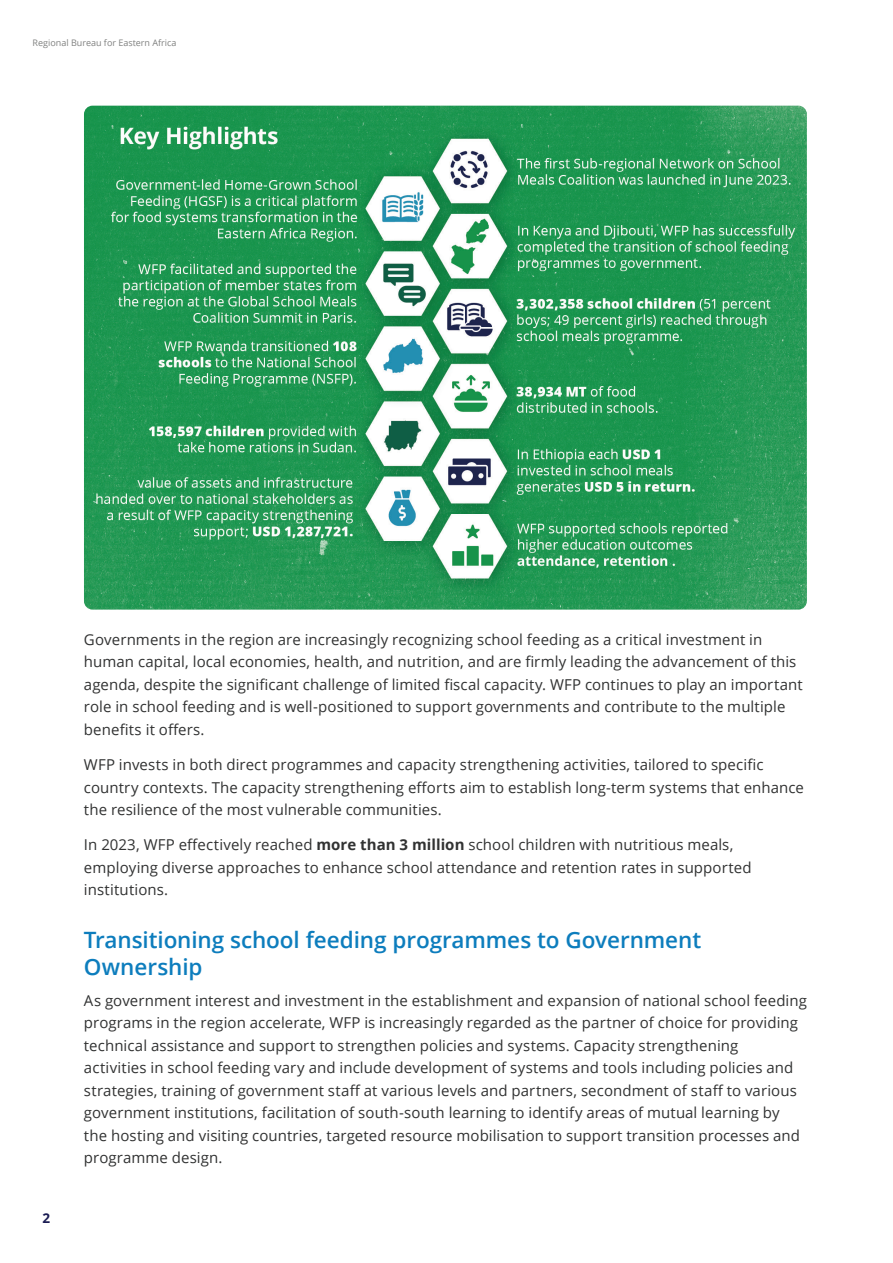
<style>
.page{position:relative;width:893px;height:1263px;background:#fff}
.page>*{position:absolute;margin:0;border:0;box-sizing:border-box;transform-origin:0 0}
.t1{font:600 22.5px/27px "Open Sans";letter-spacing:-.005em;color:#0d7dbd}
.t2{font:15px/22.5px "Open Sans";letter-spacing:.005em;color:#313232}
.t3{font:700 13.5px "Open Sans";color:#1a1c53}
.t4{font:9px "Open Sans";color:#808180}
.s1{font-weight:700}
</style>
<div class="page">
<img style="left:84px;top:106px;width:723px;height:504px">
<p class="t4" style="left:33px;top:36px;width:145px">Regional Bureau for Eastern Africa</p>
<p class="t3" style="left:43px;top:1208px;width:9px">2</p>
<p class="t2" style="left:84px;top:628px;width:720px">Governments in the region are increasingly recognizing school feeding as a critical investment in human capital, local economies, health, and nutrition, and are firmly leading the advancement of this agenda, despite the significant challenge of limited fiscal capacity. WFP continues to play an important role in school feeding and is well-positioned to support governments and contribute to the multiple benefits it offers.</p>
<p class="t2" style="left:84px;top:753px;width:721px">WFP invests in both direct programmes and capacity strengthening activities, tailored to specific country contexts. The capacity strengthening efforts aim to establish long-term systems that enhance the resilience of the most vulnerable communities.</p>
<p class="t2" style="left:84px;top:833px;width:669px">In 2023, WFP effectively reached <span class="s1">more than 3 million</span> school children with nutritious meals, employing diverse approaches to enhance school attendance and retention rates in supported institutions.</p>
<h1 class="t1" style="left:84px;top:926px;width:619px">Transitioning school feeding programmes to Government<br>Ownership</h1>
<p class="t2" style="left:84px;top:989px;width:724px">As government interest and investment in the establishment and expansion of national school feeding programs in the region accelerate, WFP is increasingly regarded as the partner of choice for providing technical assistance and support to strengthen policies and systems. Capacity strengthening<br>activities in school feeding vary and include development of systems and tools including policies and strategies, training of government staff at various levels and partners, secondment of staff to various government institutions, facilitation of south-south learning to identify areas of mutual learning by<br>the hosting and visiting countries, targeted resource mobilisation to support transition processes and programme design.</p>
</div>
